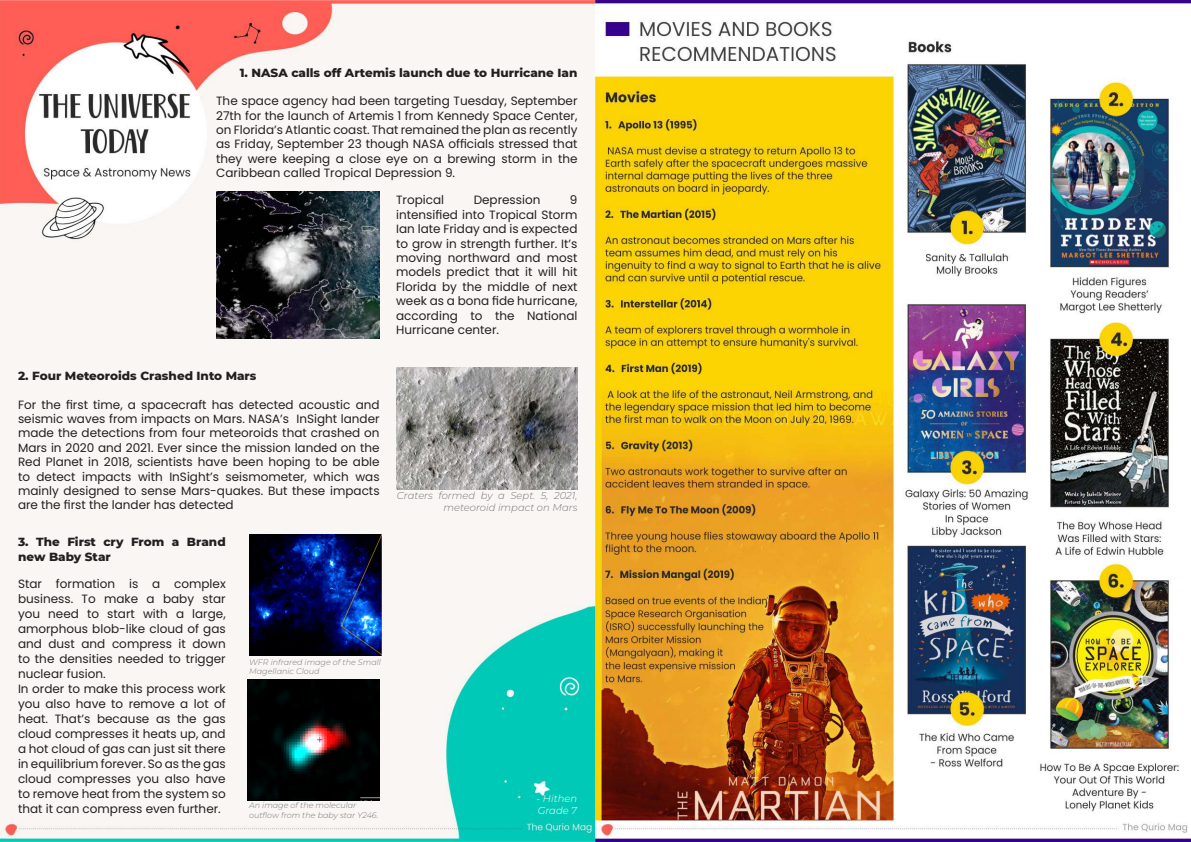
<style>
.page{position:relative;width:1191px;height:842px;background:#fff}
.page>*{position:absolute;margin:0;border:0;box-sizing:border-box;transform-origin:0 0}
.t1{font:12px/14.4px "Poppins";color:#231f20;text-align:justify}
.t2{font:800 12px/14.4px "Montserrat";color:#231f20}
.t3{font:italic 100 10px/12px "Montserrat";color:#76787b;text-align:right}
.t4{font:italic 100 10px/12px "Montserrat";color:#fff}
.t5{font:italic 100 8px/9.6px "Montserrat";color:#76787b}
</style>
<div class="page">
<img style="left:0;top:0;width:1191px;height:842px">
<img style="left:216px;top:192px;width:163px;height:146px">
<img style="left:397px;top:368px;width:180px;height:121px">
<img style="left:249px;top:535px;width:132px;height:121px">
<img style="left:248px;top:679px;width:131px;height:121px">
<p class="t2" style="left:240px;top:65px;width:339px">1. NASA calls off Artemis launch due to Hurricane Ian</p>
<p class="t1" style="left:216px;top:94px;width:363px">The space agency had been targeting Tuesday, September 27th for the launch of Artemis 1 from Kennedy Space Center, on Florida’s Atlantic coast. That remained the plan as recently as Friday, September 23 though NASA officials stressed that they were keeping a close eye on a brewing storm in the Caribbean called Tropical Depression 9.</p>
<p class="t2" style="left:18px;top:367px;width:240px">2. Four Meteoroids Crashed Into Mars</p>
<p class="t1" style="left:18px;top:397px;width:363px">For the first time, a spacecraft has detected acoustic and seismic waves from impacts on Mars. NASA’s InSight lander made the detections from four meteoroids that crashed on Mars in 2020 and 2021. Ever since the mission landed on the Red Planet in 2018, scientists have been hoping to be able to detect impacts with InSight’s seismometer, which was mainly designed to sense Mars-quakes. But these impacts are the first the lander has detected</p>
<p class="t2" style="left:18px;top:534px;width:209px">3. The First cry From a Brand new Baby Star</p>
<p class="t1" style="left:18px;top:576px;width:209px;line-height:15px;text-align:left">Star formation is a complex business. To make a baby star you need to start with a large, amorphous blob-like cloud of gas and dust and compress it down to the densities needed to trigger nuclear fusion.<br>In order to make this process work you also have to remove a lot of heat. That’s because as the gas cloud compresses it heats up, and a hot cloud of gas can just sit there in equilibrium forever. So as the gas cloud compresses you also have to remove heat from the system so that it can compress even further.</p>
<p class="t5" style="left:249px;top:657px;width:133px">WFR infrared image of the Small<br>Magellanic Cloud</p>
<p class="t5" style="left:249px;top:800px;width:131px">An image of the molecular outflow from the baby star Y246.</p>
<p class="t1" style="left:396px;top:193px;width:50px">Tropical</p>
<p class="t1" style="left:473px;top:193px;width:68px">Depression</p>
<p class="t1" style="left:396px;top:193px;width:183px;text-indent:174px">9 intensified into Tropical Storm Ian late Friday and is expected to grow in strength further. It’s moving northward and most models predict that it will hit Florida by the middle of next week as a bona fide hurricane, according to the National Hurricane center.</p>
<p class="t3" style="left:397px;top:489px;width:182px">Craters formed by a Sept. 5, 2021, meteoroid impact on Mars</p>
<p class="t4" style="left:536px;top:792px;width:42px">- Hithen<br>Grade 7</p>
</div>
